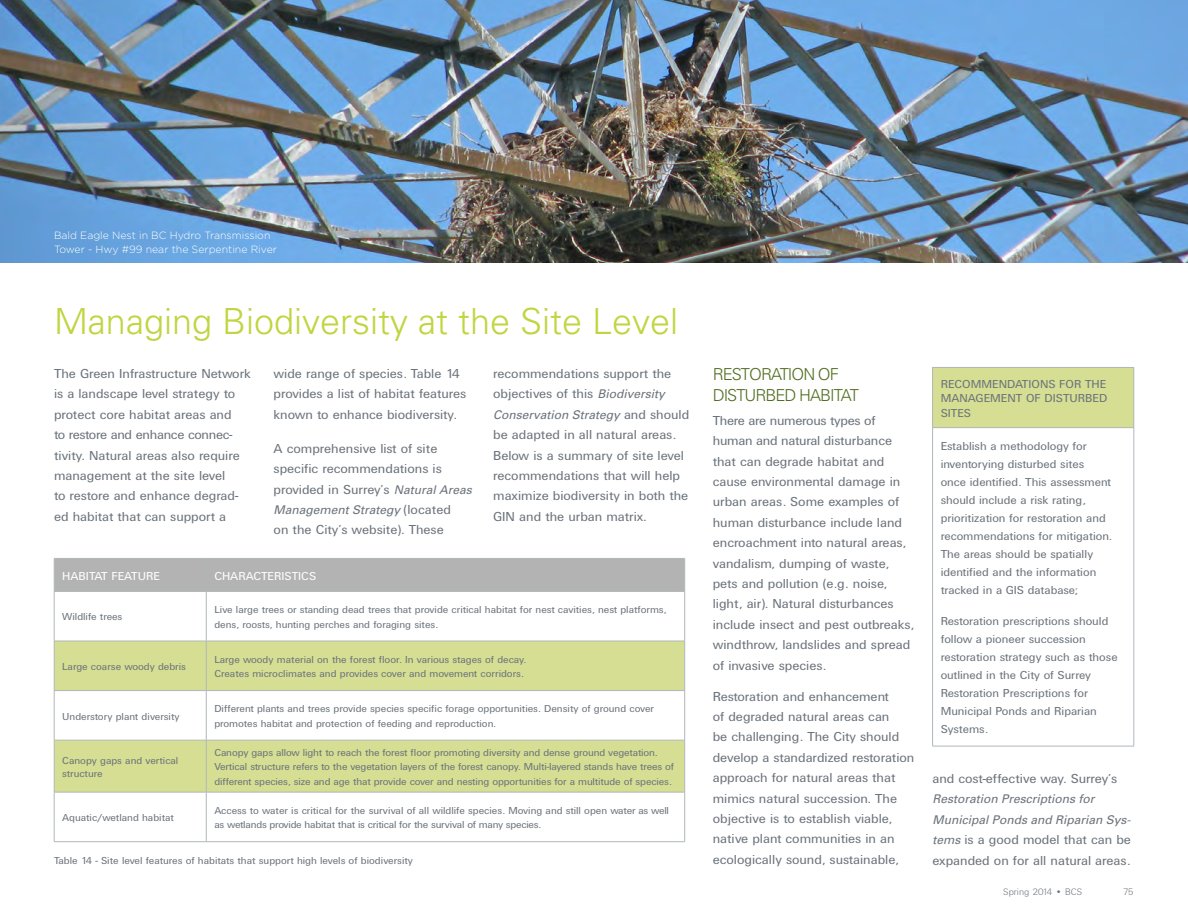
<style>
.page{position:relative;width:1188px;height:918px;background:#fff}
.page>*{position:absolute;margin:0;border:0;box-sizing:border-box;transform-origin:0 0}
._2nd_level{font:300 36px "Univers";color:#c1d540}
._3_rd_level{font:300 16.5px/20.4px "Univers";letter-spacing:-.06em;color:#506d1f}
.Body_Copy{font:13.5px/20.4px "Univers DTC";color:#6b737b}
.Body_Copy-2{font:12px/18px "Univers DTC";color:#6b737b}
.Body_Copy-3{font:italic 12px/20.4px "Univers";color:#6b737b}
.Body_Copy-4{font:12px "Univers DTC";color:#fff}
.Body_Copy-5{font:10.5px/14.4px "Univers DTC";color:#6b737b}
.Body_Copy-6{font:10.5px/14.4px "Univers DTC";letter-spacing:-.02em;color:#6b737b}
.t1{font:10.5px "Univers DTC";color:#6b737a}
.graphic_credit{font:300 10.5px/14.4px "Gotham";color:#fff}
.graphic_credit-2{font:9.75px "Univers Light DTC";color:#6b737b}
.s1{font-family:"Univers";font-style:italic;font-size:12px}
.s2{font-family:"Univers DTC";font-style:normal;font-size:13.5px}
</style>
<div class="page">
<img style="left:0;top:0;width:1188px;height:262px">
<div style="left:55px;top:559px;width:629px;height:32px;background:#b3b3b3"></div>
<svg style="left:55px;top:642px;width:629px;height:150px;fill:#d6de93"></svg>
<hr style="left:54px;top:558px;width:152px;height:1px;background:#b0b8ba">
<hr style="left:54px;top:559px;width:1px;height:32px;background:#b0b8ba">
<hr style="left:206px;top:558px;width:479px;height:1px;background:#b0b8ba">
<hr style="left:206px;top:559px;width:1px;height:32px;background:#b0b8ba">
<hr style="left:684px;top:559px;width:1px;height:32px;background:#b0b8ba">
<hr style="left:54px;top:591px;width:152px;height:1px;background:#b0b8ba">
<hr style="left:54px;top:592px;width:1px;height:49px;background:#b0b8ba">
<hr style="left:206px;top:591px;width:479px;height:1px;background:#b0b8ba">
<hr style="left:206px;top:592px;width:1px;height:49px;background:#b0b8ba">
<hr style="left:684px;top:592px;width:1px;height:49px;background:#b0b8ba">
<hr style="left:54px;top:641px;width:152px;height:1px;background:#b0b8ba">
<hr style="left:54px;top:641px;width:1px;height:49px;background:#b0b8ba">
<hr style="left:206px;top:641px;width:479px;height:1px;background:#b0b8ba">
<hr style="left:206px;top:641px;width:1px;height:49px;background:#b0b8ba">
<hr style="left:684px;top:641px;width:1px;height:49px;background:#b0b8ba">
<hr style="left:54px;top:690px;width:152px;height:1px;background:#b0b8ba">
<hr style="left:54px;top:691px;width:1px;height:49px;background:#b0b8ba">
<hr style="left:206px;top:690px;width:479px;height:1px;background:#b0b8ba">
<hr style="left:206px;top:691px;width:1px;height:49px;background:#b0b8ba">
<hr style="left:684px;top:691px;width:1px;height:49px;background:#b0b8ba">
<hr style="left:54px;top:740px;width:152px;height:1px;background:#b0b8ba">
<hr style="left:54px;top:740px;width:1px;height:52px;background:#b0b8ba">
<hr style="left:206px;top:740px;width:479px;height:1px;background:#b0b8ba">
<hr style="left:206px;top:740px;width:1px;height:52px;background:#b0b8ba">
<hr style="left:684px;top:740px;width:1px;height:52px;background:#b0b8ba">
<hr style="left:54px;top:792px;width:152px;height:1px;background:#b0b8ba">
<hr style="left:54px;top:792px;width:1px;height:50px;background:#b0b8ba">
<hr style="left:206px;top:792px;width:479px;height:1px;background:#b0b8ba">
<hr style="left:206px;top:792px;width:1px;height:50px;background:#b0b8ba">
<hr style="left:684px;top:792px;width:1px;height:50px;background:#b0b8ba">
<hr style="left:54px;top:841px;width:152px;height:1px;background:#b0b8ba">
<hr style="left:206px;top:841px;width:479px;height:1px;background:#b0b8ba">
<div style="left:933px;top:367px;width:201px;height:61px;background:#d6de93"></div>
<hr style="left:932px;top:367px;width:202px;height:1px;background:#b0b8ba">
<hr style="left:932px;top:368px;width:1px;height:59px;background:#b0b8ba">
<hr style="left:1134px;top:368px;width:1px;height:59px;background:#b0b8ba">
<hr style="left:932px;top:427px;width:202px;height:1px;background:#b0b8ba">
<hr style="left:932px;top:428px;width:1px;height:318px;background:#b0b8ba">
<hr style="left:1134px;top:428px;width:1px;height:318px;background:#b0b8ba">
<hr style="left:932px;top:746px;width:202px;height:1px;background:#b0b8ba">
<p class="graphic_credit" style="left:54px;top:228px;width:225px">Bald Eagle Nest in BC Hydro Transmission<br>Tower - Hwy #99 near the Serpentine River</p>
<p class="_2nd_level" style="left:54px;top:300px;width:626px">Managing Biodiversity at the Site Level</p>
<p class="Body_Copy" style="left:54px;top:363px;width:198px">The Green Infrastructure Network is a landscape level strategy to protect core habitat areas and<br>to restore and enhance connec&shy;tivity. Natural areas also require management at the site level<br>to restore and enhance degrad&shy;ed habitat that can support a</p>
<p class="Body_Copy" style="left:274px;top:363px;width:194px">wide range of species. Table 14 provides a list of habitat features known to enhance biodiversity.</p>
<p class="Body_Copy" style="left:274px;top:438px;width:200px">A comprehensive list of site specific recommendations is provided in Surrey’s <span class="s1">Natural Areas</span></p>
<p class="Body_Copy-3" style="left:274px;top:499px;width:179px">Management Strategy <span class="s2">(located</span></p>
<p class="Body_Copy" style="left:274px;top:520px;width:172px">on the City’s website). These</p>
<p class="Body_Copy" style="left:493px;top:363px;width:180px">recommendations support the objectives of this <span class="s1">Biodiversity</span></p>
<p class="Body_Copy-3" style="left:493px;top:404px;width:198px">Conservation Strategy <span class="s2">and should</span></p>
<p class="Body_Copy" style="left:493px;top:424px;width:197px">be adapted in all natural areas.<br>Below is a summary of site level recommendations that will help maximize biodiversity in both the<br>GIN and the urban matrix.</p>
<p class="Body_Copy-4" style="left:62px;top:569px;width:99px">HABITAT FEATURE</p>
<p class="Body_Copy-4" style="left:214px;top:569px;width:103px">CHARACTERISTICS</p>
<p class="Body_Copy-5" style="left:62px;top:610px;width:62px">Wildlife trees</p>
<p class="Body_Copy-5" style="left:214px;top:602px;width:454px">Live large trees or standing dead trees that provide critical habitat for nest cavities, nest platforms, dens, roosts, hunting perches and foraging sites.</p>
<p class="Body_Copy-5" style="left:62px;top:659px;width:125px">Large coarse woody debris</p>
<p class="Body_Copy-5" style="left:214px;top:652px;width:313px">Large woody material on the forest floor. In various stages of decay.<br>Creates microclimates and provides cover and movement corridors.</p>
<p class="Body_Copy-5" style="left:62px;top:709px;width:119px">Understory plant diversity</p>
<p class="Body_Copy-5" style="left:214px;top:702px;width:441px">Different plants and trees provide species specific forage opportunities. Density of ground cover promotes habitat and protection of feeding and reproduction.</p>
<p class="Body_Copy-5" style="left:62px;top:754px;width:118px;line-height:12.9px">Canopy gaps and vertical structure</p>
<p class="Body_Copy-5" style="left:214px;top:745px;width:461px">Canopy gaps allow light to reach the forest floor promoting diversity and dense ground vegetation.<br>Vertical structure refers to the vegetation layers of the forest canopy. Multi-layered stands have trees of different species, size and age that provide cover and nesting opportunities for a multitude of species.</p>
<p class="Body_Copy-5" style="left:62px;top:810px;width:113px">Aquatic/wetland habitat</p>
<p class="Body_Copy-6" style="left:214px;top:803px;width:456px">Access to water is critical for the survival of all wildlife species. Moving and still open water as well as wetlands provide habitat that is critical for the survival of many species.</p>
<p class="t1" style="left:54px;top:855px;width:360px">Table 14 - Site level features of habitats that support high levels of biodiversity</p>
<p class="_3_rd_level" style="left:713px;top:364px;width:148px">RESTORATION OF<br>DISTURBED HABITAT</p>
<p class="Body_Copy" style="left:713px;top:410px;width:203px">There are numerous types of human and natural disturbance that can degrade habitat and cause environmental damage in urban areas. Some examples of human disturbance include land encroachment into natural areas, vandalism, dumping of waste, pets and pollution (e.g. noise, light, air). Natural disturbances include insect and pest outbreaks, windthrow, landslides and spread of invasive species.</p>
<p class="Body_Copy" style="left:713px;top:686px;width:203px">Restoration and enhancement<br>of degraded natural areas can<br>be challenging. The City should develop a standardized restoration approach for natural areas that mimics natural succession. The objective is to establish viable, native plant communities in an ecologically sound, sustainable,</p>
<p class="Body_Copy-2" style="left:941px;top:377px;width:168px;line-height:14.4px;text-align:justify">RECOMMENDATIONS FOR THE MANAGEMENT OF DISTURBED SITES</p>
<p class="Body_Copy-2" style="left:941px;top:437px;width:173px">Establish a methodology for inventorying disturbed sites once identified. This assessment should include a risk rating, prioritization for restoration and recommendations for mitigation.<br>The areas should be spatially identified and the information tracked in a GIS database;</p>
<p class="Body_Copy-2" style="left:941px;top:612px;width:178px">Restoration prescriptions should follow a pioneer succession restoration strategy such as those outlined in the City of Surrey<br>Restoration Prescriptions for<br>Municipal Ponds and Riparian<br>Systems.</p>
<p class="Body_Copy" style="left:932px;top:768px;width:186px">and cost-effective way. Surrey’s</p>
<p class="Body_Copy-3" style="left:932px;top:789px;width:200px">Restoration Prescriptions for<br>Municipal Ponds and Riparian Sys-</p>
<p class="Body_Copy" style="left:932px;top:829px;width:200px"><span class="s1">tems</span> is a good model that can be expanded on for all natural areas.</p>
<p class="graphic_credit-2" style="left:1003px;top:886px;width:80px">Spring 2014 • BCS</p>
<p class="graphic_credit-2" style="left:1123px;top:886px;width:13px">75</p>
</div>
